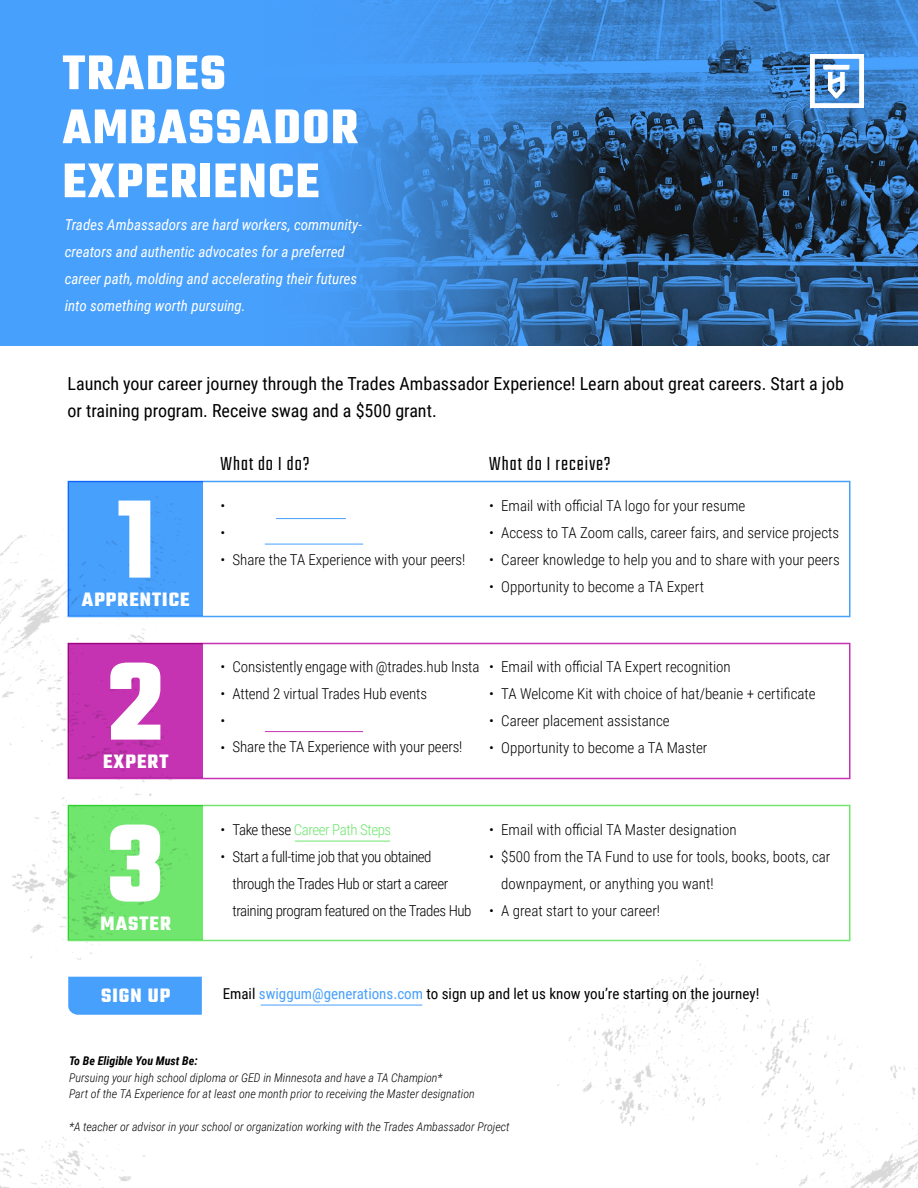
<style>
.page{position:relative;width:918px;height:1188px;background:#fff}
.page>*{position:absolute;margin:0;border:0;box-sizing:border-box;transform-origin:0 0}
.t1{font:700 120px "Teko";color:#fff}
.t2{font:700 52.5px/54px "Teko";letter-spacing:.03em;color:#fff}
.t3{font:700 21px "Teko";letter-spacing:.05em;color:#fff}
.t4{font:300 21px "Teko";letter-spacing:.05em;color:#000}
.t5{font:18px/27px "Roboto Condensed";color:#000}
.t6{font:300 15px/27px "Roboto Condensed";color:#000}
.t7{font:italic 15px/27px "Roboto Condensed";color:#fff}
.t8{font:300 15px/27px "Roboto Condensed";letter-spacing:-.03em;color:#000}
.t9{font:15px "Roboto Condensed";color:#000}
.t10{font:300 15px "Roboto Condensed";letter-spacing:-.03em;color:#70e66e}
.t11{font:italic 300 12px/16.5px "Roboto Condensed";color:#000}
.t12{font:italic 700 12px "Roboto Condensed";color:#000}
.s1{color:#000}
.s2{color:#48a0fd}
</style>
<div class="page">
<img style="left:0;top:480px;width:918px;height:708px">
<img style="left:600px;top:0;width:318px;height:346px">
<svg style="left:0;top:0;width:600px;height:346px;background:#4292e6"></svg>
<svg style="left:810px;top:54px;width:54px;height:54px"></svg>
<div style="left:68px;top:481px;width:782px;height:136px;border:2px solid #48a0fd"></div>
<div style="left:68px;top:482px;width:135px;height:134px;background:#48a0fd"></div>
<div style="left:68px;top:643px;width:782px;height:136px;border:2px solid #c533b2"></div>
<div style="left:68px;top:644px;width:135px;height:134px;background:#c533b2"></div>
<div style="left:68px;top:805px;width:782px;height:136px;border:2px solid #70e66e"></div>
<div style="left:68px;top:806px;width:135px;height:134px;background:#70e66e"></div>
<div style="left:68px;top:977px;width:134px;height:38px;background:#48a0fd"></div>
<hr style="left:261px;top:1005px;width:161px;height:1px;background:#48a0fd">
<hr style="left:295px;top:841px;width:95px;height:1px;background:#70e66e">
<hr style="left:265px;top:731px;width:98px;height:1px;background:#c533b2">
<hr style="left:265px;top:544px;width:98px;height:1px;background:#48a0fd">
<hr style="left:276px;top:518px;width:70px;height:1px;background:#48a0fd">
<h2 class="t2" style="left:63px;top:49px;width:297px">TRADES<br>AMBASSADOR<br>EXPERIENCE</h2>
<p class="t7" style="left:65px;top:211px;width:299px">Trades Ambassadors are hard workers, community&shy;creators and authentic advocates for a preferred career path, molding and accelerating their futures into something worth pursuing.</p>
<p class="t5" style="left:68px;top:369px;width:778px">Launch your career journey through the Trades Ambassador Experience! Learn about great careers. Start a job or training program. Receive swag and a $500 grant.</p>
<h1 class="t1" style="left:116px;top:463px;width:40px">1</h1>
<h3 class="t3" style="left:82px;top:586px;width:109px">APPRENTICE</h3>
<h1 class="t1" style="left:108px;top:625px;width:58px">2</h1>
<h3 class="t3" style="left:103px;top:748px;width:67px">EXPERT</h3>
<h1 class="t1" style="left:107px;top:787px;width:59px">3</h1>
<h3 class="t3" style="left:101px;top:910px;width:72px">MASTER</h3>
<h3 class="t3" style="left:101px;top:982px;width:71px">SIGN UP</h3>
<h3 class="t4" style="left:221px;top:452px;width:91px">What do I do?</h3>
<p class="t6" style="left:221px;top:492px;width:6px;text-align:justify">• • •</p>
<p class="t6" style="left:233px;top:546px;width:234px">Share the TA Experience with your peers!</p>
<h3 class="t4" style="left:489px;top:452px;width:123px">What do I receive?</h3>
<p class="t6" style="left:489px;top:492px;width:6px;text-align:justify">• • • •</p>
<p class="t6" style="left:501px;top:492px;width:340px">Email with official TA logo for your resume<br>Access to TA Zoom calls, career fairs, and service projects<br>Career knowledge to help you and to share with your peers</p>
<p class="t6" style="left:501px;top:573px;width:204px">Opportunity to become a TA Expert</p>
<p class="t6" style="left:221px;top:653px;width:6px;text-align:justify">• • • •</p>
<p class="t6" style="left:233px;top:653px;width:248px">Consistently engage with @trades.hub Insta<br>Attend 2 virtual Trades Hub events</p>
<p class="t6" style="left:233px;top:733px;width:231px">Share the TA Experience with your peers!</p>
<p class="t6" style="left:489px;top:653px;width:6px;text-align:justify">• • • •</p>
<p class="t6" style="left:501px;top:653px;width:316px">Email with official TA Expert recognition<br>TA Welcome Kit with choice of hat/beanie + certificate Career placement assistance<br>Opportunity to become a TA Master</p>
<p class="t10" style="left:233px;top:820px;width:160px"><span class="s1">Take these</span> Career Path Steps</p>
<p class="t6" style="left:221px;top:816px;width:6px">•</p>
<p class="t8" style="left:233px;top:843px;width:241px;text-indent:-12px">• Start a full-time job that you obtained through the Trades Hub or start a career training program featured on the Trades Hub</p>
<p class="t6" style="left:489px;top:816px;width:6px">• •</p>
<p class="t6" style="left:489px;top:897px;width:6px">•</p>
<p class="t6" style="left:501px;top:816px;width:331px">Email with official TA Master designation<br>$500 from the TA Fund to use for tools, books, boots, car downpayment, or anything you want!<br>A great start to your career!</p>
<p class="t9" style="left:223px;top:983px;width:538px">Email <span class="s2">swiggum@generations.com</span> to sign up and let us know you’re starting on the journey!</p>
<p class="t12" style="left:69px;top:1053px;width:130px">To Be Eligible You Must Be:</p>
<p class="t11" style="left:69px;top:1069px;width:407px">Pursuing your high school diploma or GED in Minnesota and have a TA Champion*<br>Part of the TA Experience for at least one month prior to receiving the Master designation</p>
<p class="t11" style="left:69px;top:1118px;width:442px">*A teacher or advisor in your school or organization working with the Trades Ambassador Project</p>
</div>
